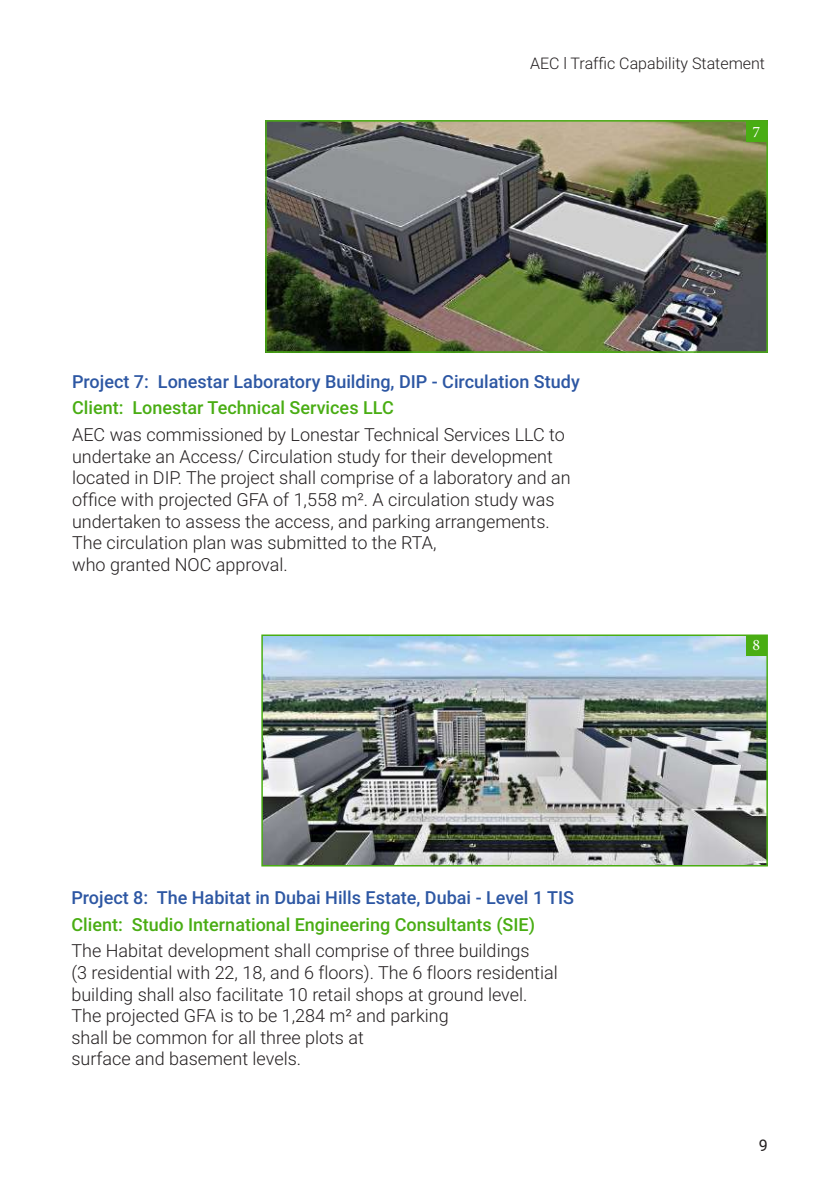
<style>
.page{position:relative;width:840px;height:1191px;background:#fff}
.page>*{position:absolute;margin:0;border:0;box-sizing:border-box;transform-origin:0 0}
.t1{font:300 18px/21.6px "Roboto";color:#231f20}
.t2{font:500 18px "Roboto";color:#2d57a3}
.t3{font:500 18px "Roboto";color:#49ad13}
.t4{font:300 16px "Roboto";color:#231f20}
.t5{font:16px "Minion Pro";color:#fff}
.t6{font:16px "Roboto";color:#231f20}
</style>
<div class="page">
<img style="left:268px;top:123px;width:496px;height:227px">
<div style="left:265px;top:120px;width:502px;height:233px;border:2px solid #49ad13"></div>
<img style="left:264px;top:637px;width:500px;height:226px">
<div style="left:261px;top:634px;width:506px;height:232px;border:2px solid #49ad13"></div>
<div style="left:746px;top:635px;width:20px;height:21px;background:#49ad13"></div>
<div style="left:746px;top:121px;width:20px;height:21px;background:#49ad13"></div>
<p class="t4" style="left:529px;top:52px;width:236px">AEC l Traffic Capability Statement</p>
<p class="t2" style="left:72px;top:369px;width:509px">Project 7: Lonestar Laboratory Building, DIP - Circulation Study</p>
<p class="t3" style="left:72px;top:395px;width:323px">Client: Lonestar Technical Services LLC</p>
<p class="t1" style="left:72px;top:423px;width:500px">AEC was commissioned by Lonestar Technical Services LLC to undertake an Access/ Circulation study for their development located in DIP. The project shall comprise of a laboratory and an office with projected GFA of 1,558 m². A circulation study was undertaken to assess the access, and parking arrangements.<br>The circulation plan was submitted to the RTA,<br>who granted NOC approval.</p>
<p class="t2" style="left:71px;top:885px;width:504px">Project 8: The Habitat in Dubai Hills Estate, Dubai - Level 1 TIS</p>
<p class="t3" style="left:71px;top:911px;width:465px">Client: Studio International Engineering Consultants (SIE)</p>
<p class="t1" style="left:71px;top:939px;width:487px">The Habitat development shall comprise of three buildings<br>(3 residential with 22, 18, and 6 floors). The 6 floors residential building shall also facilitate 10 retail shops at ground level.<br>The projected GFA is to be 1,284 m² and parking<br>shall be common for all three plots at<br>surface and basement levels.</p>
<p class="t5" style="left:752px;top:121px;width:9px">7</p>
<p class="t5" style="left:752px;top:634px;width:9px">8</p>
<p class="t6" style="left:758px;top:1134px;width:10px">9</p>
</div>
